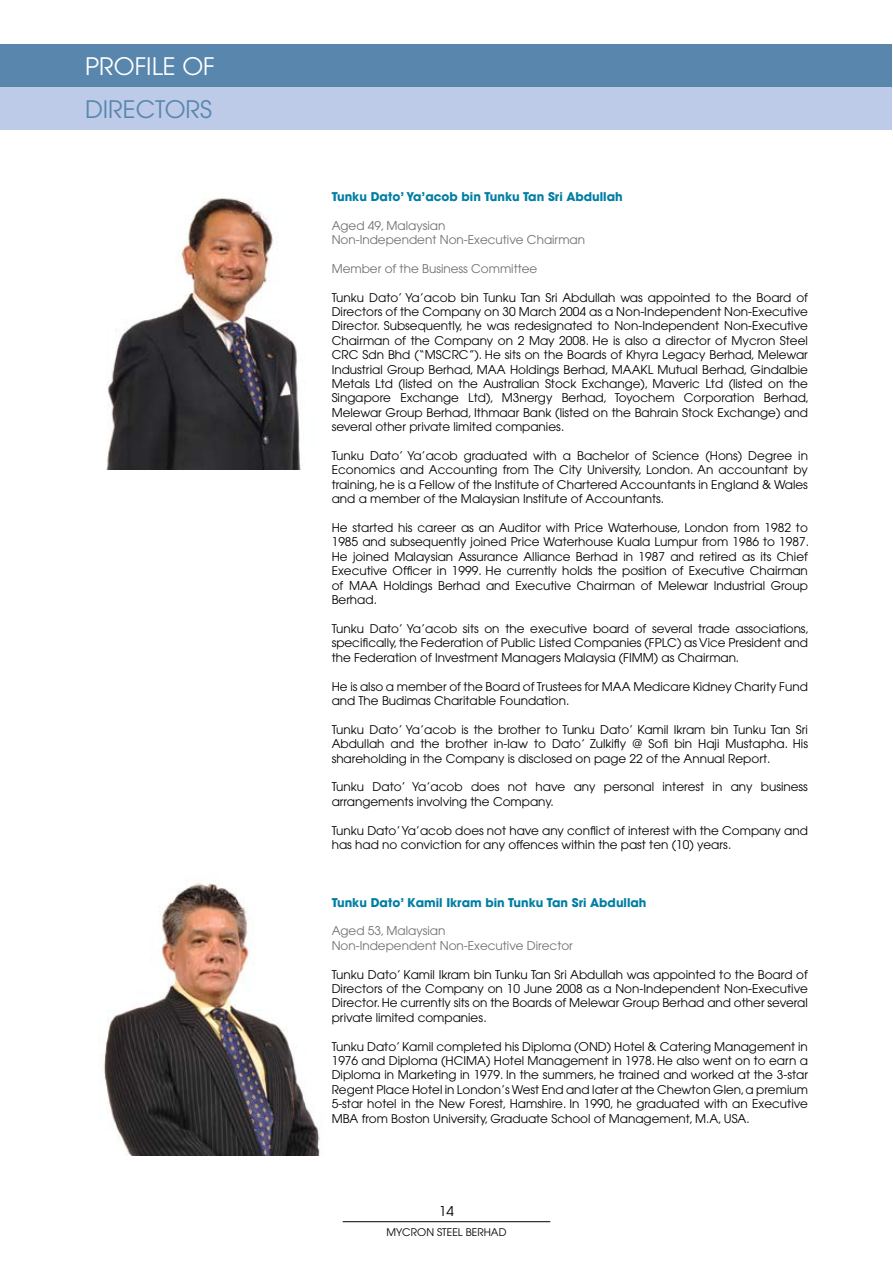
<style>
.page{position:relative;width:893px;height:1263px;background:#fff}
.page>*{position:absolute;margin:0;border:0;box-sizing:border-box;transform-origin:0 0}
.t1{font:24px "Avant Garde";color:#fff}
.t2{font:24px "Avant Garde";color:#5886ad}
.t3{font:13.5px "Avant Garde";color:#000}
.t4{font:12px/14.4px "Avant Garde";color:#000;text-align:justify}
.t5{font:12px/14.4px "Avant Garde";color:#6d6f71}
.t6{font:700 12px "Avant Garde";color:#007ea4}
.t7{font:10.5px "Avant Garde";color:#000}
</style>
<div class="page">
<div style="left:0;top:45px;width:891px;height:42px;background:#5886ad"></div>
<div style="left:0;top:87px;width:891px;height:43px;background:#bdcbe9"></div>
<hr style="left:343px;top:1221px;width:207px;height:1px;background:#000">
<img style="left:103px;top:882px;width:217px;height:273px">
<img style="left:106px;top:198px;width:195px;height:272px">
<h1 class="t1" style="left:85px;top:52px;width:131px">PROFILE OF</h1>
<h1 class="t2" style="left:85px;top:95px;width:129px">DIRECTORS</h1>
<p class="t6" style="left:332px;top:189px;width:292px">Tunku Dato’ Ya’acob bin Tunku Tan Sri Abdullah</p>
<p class="t5" style="left:332px;top:218px;width:255px">Aged 49, Malaysian<br>Non-Independent Non-Executive Chairman</p>
<p class="t5" style="left:332px;top:261px;width:207px">Member of the Business Committee</p>
<p class="t4" style="left:332px;top:290px;width:479px">Tunku Dato’ Ya’acob bin Tunku Tan Sri Abdullah was appointed to the Board of Directors of the Company on 30 March 2004 as a Non-Independent Non-Executive Director. Subsequently, he was redesignated to Non-Independent Non-Executive Chairman of the Company on 2 May 2008. He is also a director of Mycron Steel CRC Sdn Bhd (“MSCRC”). He sits on the Boards of Khyra Legacy Berhad, Melewar Industrial Group Berhad, MAA Holdings Berhad, MAAKL Mutual Berhad, Gindalbie Metals Ltd (listed on the Australian Stock Exchange), Maveric Ltd (listed on the Singapore Exchange Ltd), M3nergy Berhad, Toyochem Corporation Berhad, Melewar Group Berhad, Ithmaar Bank (listed on the Bahrain Stock Exchange) and several other private limited companies.</p>
<p class="t4" style="left:332px;top:448px;width:478px">Tunku Dato’ Ya’acob graduated with a Bachelor of Science (Hons) Degree in Economics and Accounting from The City University, London. An accountant by training, he is a Fellow of the Institute of Chartered Accountants in England &amp; Wales and a member of the Malaysian Institute of Accountants.</p>
<p class="t4" style="left:332px;top:520px;width:479px">He started his career as an Auditor with Price Waterhouse, London from 1982 to 1985 and subsequently joined Price Waterhouse Kuala Lumpur from 1986 to 1987.<br>He joined Malaysian Assurance Alliance Berhad in 1987 and retired as its Chief Executive Officer in 1999. He currently holds the position of Executive Chairman of MAA Holdings Berhad and Executive Chairman of Melewar Industrial Group Berhad.</p>
<p class="t4" style="left:332px;top:621px;width:479px">Tunku Dato’ Ya’acob sits on the executive board of several trade associations, specifically, the Federation of Public Listed Companies (FPLC) as Vice President and the Federation of Investment Managers Malaysia (FIMM) as Chairman.</p>
<p class="t4" style="left:332px;top:679px;width:478px">He is also a member of the Board of Trustees for MAA Medicare Kidney Charity Fund and The Budimas Charitable Foundation.</p>
<p class="t4" style="left:332px;top:722px;width:478px">Tunku Dato’ Ya’acob is the brother to Tunku Dato’ Kamil Ikram bin Tunku Tan Sri Abdullah and the brother in-law to Dato’ Zulkifly @ Sofi bin Haji Mustapha. His shareholding in the Company is disclosed on page 22 of the Annual Report.</p>
<p class="t4" style="left:332px;top:780px;width:478px">Tunku Dato’ Ya’acob does not have any personal interest in any business arrangements involving the Company.</p>
<p class="t4" style="left:332px;top:823px;width:478px">Tunku Dato’ Ya’acob does not have any conflict of interest with the Company and has had no conviction for any offences within the past ten (10) years.</p>
<p class="t6" style="left:332px;top:894px;width:316px">Tunku Dato’ Kamil Ikram bin Tunku Tan Sri Abdullah</p>
<p class="t5" style="left:332px;top:924px;width:243px">Aged 53, Malaysian<br>Non-Independent Non-Executive Director</p>
<p class="t4" style="left:332px;top:967px;width:478px">Tunku Dato’ Kamil Ikram bin Tunku Tan Sri Abdullah was appointed to the Board of Directors of the Company on 10 June 2008 as a Non-Independent Non-Executive Director. He currently sits on the Boards of Melewar Group Berhad and other several private limited companies.</p>
<p class="t4" style="left:332px;top:1039px;width:478px">Tunku Dato’ Kamil completed his Diploma (OND) Hotel &amp; Catering Management in 1976 and Diploma (HCIMA) Hotel Management in 1978. He also went on to earn a Diploma in Marketing in 1979. In the summers, he trained and worked at the 3-star Regent Place Hotel in London’s West End and later at the Chewton Glen, a premium 5-star hotel in the New Forest, Hamshire. In 1990, he graduated with an Executive MBA from Boston University, Graduate School of Management, M.A, USA.</p>
<p class="t3" style="left:439px;top:1203px;width:16px">14</p>
<p class="t7" style="left:386px;top:1226px;width:122px">MYCRON STEEL BERHAD</p>
</div>
